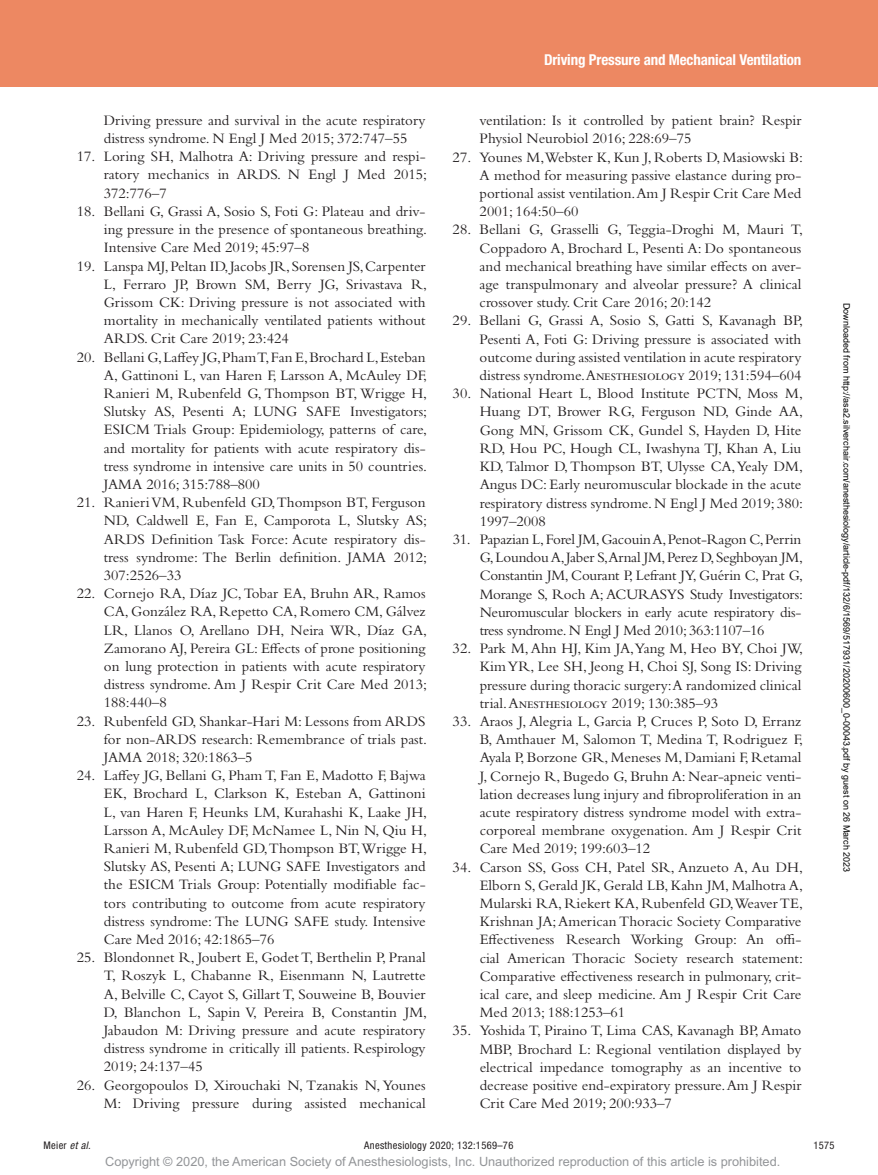
<style>
.page{position:relative;width:878px;height:1175px;background:#fff}
.page>*{position:absolute;margin:0;border:0;box-sizing:border-box;transform-origin:0 0}
.t1{font:15px/18.1px "Bembo Std";color:#231f20;text-align:justify}
.t2{font:700 condensed 15px "Helvetica Neue LT Std";letter-spacing:-.01em;color:#fff}
.t3{font:12.75px "Arial MT Std";color:#939598}
.t4{font:condensed 10.5px "Helvetica Neue LT Std";letter-spacing:.03em;color:#231f20}
.t5{font:9px "Arial";color:#000}
.s1{font-style:italic}
</style>
<div class="page">
<div style="left:0;top:0;width:878px;height:86px;background:#ed8862"></div>
<p class="t1" style="left:104px;top:111px;width:323px">Driving pressure and survival in the acute respiratory distress syndrome. N Engl J Med 2015; 372:747–55</p>
<p class="t1" style="left:104px;top:147px;width:325px;text-indent:-27px">17. Loring SH, Malhotra A: Driving pressure and respi&shy;ratory mechanics in ARDS. N Engl J Med 2015; 372:776–7</p>
<p class="t1" style="left:104px;top:202px;width:325px;text-indent:-27px">18. Bellani G, Grassi A, Sosio S, Foti G: Plateau and driv&shy;ing pressure in the presence of spontaneous breathing.<br>Intensive Care Med 2019; 45:97–8</p>
<p class="t1" style="left:104px;top:256px;width:325px;text-indent:-27px">19. Lanspa MJ, Peltan ID, Jacobs JR, Sorensen JS, Carpenter L, Ferraro JP, Brown SM, Berry JG, Srivastava R, Grissom CK: Driving pressure is not associated with mortality in mechanically ventilated patients without ARDS. Crit Care 2019; 23:424</p>
<p class="t1" style="left:104px;top:347px;width:325px;text-indent:-27px">20. Bellani G, Laffey JG, Pham T, Fan E, Brochard L, Esteban A, Gattinoni L, van Haren F, Larsson A, McAuley DF, Ranieri M, Rubenfeld G, Thompson BT, Wrigge H, Slutsky AS, Pesenti A; LUNG SAFE Investigators; ESICM Trials Group: Epidemiology, patterns of care, and mortality for patients with acute respiratory dis&shy;tress syndrome in intensive care units in 50 countries.<br>JAMA 2016; 315:788–800</p>
<p class="t1" style="left:104px;top:493px;width:325px;text-indent:-27px">21. Ranieri VM, Rubenfeld GD, Thompson BT, Ferguson ND, Caldwell E, Fan E, Camporota L, Slutsky AS; ARDS Definition Task Force: Acute respiratory dis&shy;tress syndrome: The Berlin definition. JAMA 2012; 307:2526–33</p>
<p class="t1" style="left:104px;top:584px;width:325px;text-indent:-27px">22. Cornejo RA, Díaz JC, Tobar EA, Bruhn AR, Ramos CA, González RA, Repetto CA, Romero CM, Gálvez LR, Llanos O, Arellano DH, Neira WR, Díaz GA, Zamorano AJ, Pereira GL: Effects of prone positioning on lung protection in patients with acute respiratory distress syndrome. Am J Respir Crit Care Med 2013; 188:440–8</p>
<p class="t1" style="left:104px;top:711px;width:325px;text-indent:-27px">23. Rubenfeld GD, Shankar-Hari M: Lessons from ARDS for non-ARDS research: Remembrance of trials past.<br>JAMA 2018; 320:1863–5</p>
<p class="t1" style="left:104px;top:766px;width:325px;text-indent:-27px">24. Laffey JG, Bellani G, Pham T, Fan E, Madotto F, Bajwa EK, Brochard L, Clarkson K, Esteban A, Gattinoni L, van Haren F, Heunks LM, Kurahashi K, Laake JH, Larsson A, McAuley DF, McNamee L, Nin N, Qiu H, Ranieri M, Rubenfeld GD, Thompson BT, Wrigge H, Slutsky AS, Pesenti A; LUNG SAFE Investigators and the ESICM Trials Group: Potentially modifiable fac&shy;tors contributing to outcome from acute respiratory distress syndrome: The LUNG SAFE study. Intensive Care Med 2016; 42:1865–76</p>
<p class="t1" style="left:104px;top:948px;width:325px;text-indent:-27px">25. Blondonnet R, Joubert E, Godet T, Berthelin P, Pranal T, Roszyk L, Chabanne R, Eisenmann N, Lautrette A, Belville C, Cayot S, Gillart T, Souweine B, Bouvier D, Blanchon L, Sapin V, Pereira B, Constantin JM, Jabaudon M: Driving pressure and acute respiratory distress syndrome in critically ill patients. Respirology 2019; 24:137–45</p>
<p class="t1" style="left:77px;top:1075px;width:350px;text-align:right">26. Georgopoulos D, Xirouchaki N, Tzanakis N, Younes<br>M: Driving pressure during assisted mechanical</p>
<p class="t2" style="left:544px;top:51px;width:259px">Driving Pressure and Mechanical Ventilation</p>
<p class="t1" style="left:479px;top:111px;width:323px">ventilation: Is it controlled by patient brain? Respir<br>Physiol Neurobiol 2016; 228:69–75</p>
<p class="t1" style="left:479px;top:148px;width:325px;text-indent:-27px">27. Younes M,Webster K, Kun J, Roberts D, Masiowski B:<br>A method for measuring passive elastance during pro&shy;portional assist ventilation.Am J Respir Crit Care Med 2001; 164:50–60</p>
<p class="t1" style="left:479px;top:220px;width:325px;text-indent:-27px">28. Bellani G, Grasselli G, Teggia-Droghi M, Mauri T, Coppadoro A, Brochard L, Pesenti A: Do spontaneous and mechanical breathing have similar effects on aver&shy;age transpulmonary and alveolar pressure? A clinical crossover study. Crit Care 2016; 20:142</p>
<p class="t1" style="left:479px;top:311px;width:325px;text-indent:-27px">29. Bellani G, Grassi A, Sosio S, Gatti S, Kavanagh BP, Pesenti A, Foti G: Driving pressure is associated with outcome during assisted ventilation in acute respiratory distress syndrome.Anesthesiology 2019; 131:594–604</p>
<p class="t1" style="left:479px;top:384px;width:325px;text-indent:-27px">30. National Heart L, Blood Institute PCTN, Moss M, Huang DT, Brower RG, Ferguson ND, Ginde AA, Gong MN, Grissom CK, Gundel S, Hayden D, Hite RD, Hou PC, Hough CL, Iwashyna TJ, Khan A, Liu KD, Talmor D, Thompson BT, Ulysse CA, Yealy DM, Angus DC: Early neuromuscular blockade in the acute respiratory distress syndrome. N Engl J Med 2019; 380:<br>1997–2008</p>
<p class="t1" style="left:479px;top:530px;width:325px;text-indent:-27px">31. Papazian L, Forel JM, Gacouin A, Penot-Ragon C, Perrin G, Loundou A, Jaber S,Arnal JM, Perez D, Seghboyan JM, Constantin JM, Courant P, Lefrant JY, Guérin C, Prat G, Morange S, Roch A; ACURASYS Study Investigators:<br>Neuromuscular blockers in early acute respiratory dis&shy;tress syndrome. N Engl J Med 2010; 363:1107–16</p>
<p class="t1" style="left:479px;top:639px;width:325px;text-indent:-27px">32. Park M, Ahn HJ, Kim JA,Yang M, Heo BY, Choi JW, Kim YR, Lee SH, Jeong H, Choi SJ, Song IS: Driving pressure during thoracic surgery:A randomized clinical trial. Anesthesiology 2019; 130:385–93</p>
<p class="t1" style="left:479px;top:712px;width:325px;text-indent:-27px">33. Araos J, Alegria L, Garcia P, Cruces P, Soto D, Erranz B, Amthauer M, Salomon T, Medina T, Rodriguez F, Ayala P, Borzone GR, Meneses M, Damiani F, Retamal J, Cornejo R, Bugedo G, Bruhn A: Near-apneic venti&shy;lation decreases lung injury and fibroproliferation in an acute respiratory distress syndrome model with extra&shy;corporeal membrane oxygenation. Am J Respir Crit Care Med 2019; 199:603–12</p>
<p class="t1" style="left:479px;top:857px;width:325px;text-indent:-27px">34. Carson SS, Goss CH, Patel SR, Anzueto A, Au DH, Elborn S, Gerald JK, Gerald LB, Kahn JM, Malhotra A, Mularski RA, Riekert KA, Rubenfeld GD,Weaver TE, Krishnan JA; American Thoracic Society Comparative Effectiveness Research Working Group: An offi&shy;cial American Thoracic Society research statement:<br>Comparative effectiveness research in pulmonary, crit&shy;ical care, and sleep medicine. Am J Respir Crit Care Med 2013; 188:1253–61</p>
<p class="t1" style="left:479px;top:1021px;width:323px;text-indent:-27px">35. Yoshida T, Piraino T, Lima CAS, Kavanagh BP, Amato MBP, Brochard L: Regional ventilation displayed by electrical impedance tomography as an incentive to decrease positive end-expiratory pressure. Am J Respir Crit Care Med 2019; 200:933–7</p>
<p class="t5" style="left:850px;top:303px;width:571px;rotate:90deg">Downloaded from http://asa2.silverchair.com/anesthesiology/article-pdf/132/6/1569/517931/20200600_0-00043.pdf by guest on 26 March 2023</p>
<p class="t4" style="left:44px;top:1139px;width:49px">Meier <span class="s1">et al.</span></p>
<p class="t4" style="left:364px;top:1139px;width:151px">Anesthesiology 2020; 132:1569–76</p>
<p class="t4" style="left:813px;top:1139px;width:23px">1575</p>
<p class="t3" style="left:105px;top:1154px;width:676px">Copyright © 2020, the American Society of Anesthesiologists, Inc. Unauthorized reproduction of this article is prohibited.</p>
</div>
